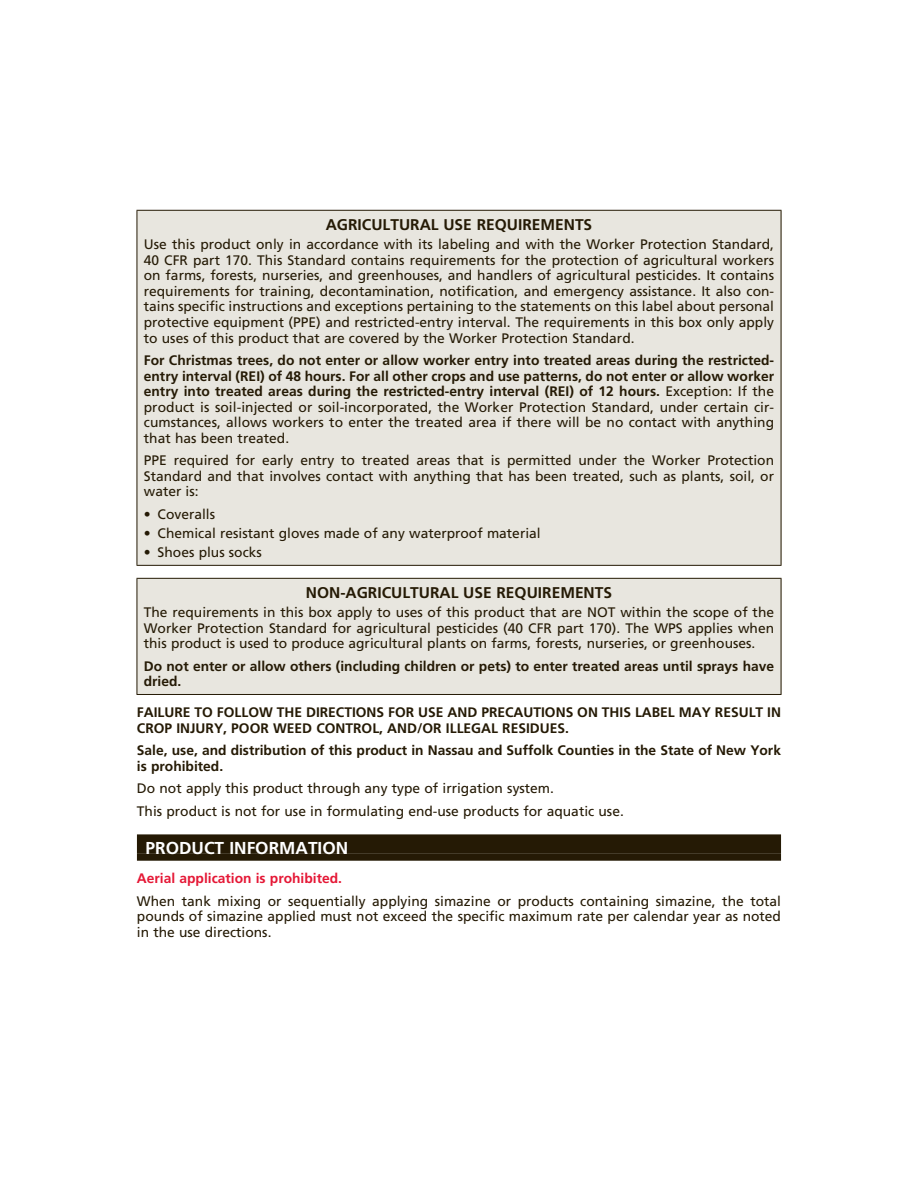
<style>
.page{position:relative;width:918px;height:1188px;background:#fff}
.page>*{position:absolute;margin:0;border:0;box-sizing:border-box;transform-origin:0 0}
.t1{font:700 17.25px "Frutiger LT Std";color:#fff}
.t2{font:700 15.6px "Frutiger LT Std";color:#251a05}
.t3{font:13.8px/15.5px "Frutiger LT Std";color:#251a05;text-align:justify}
.t4{font:700 13.8px/15.6px "Frutiger LT Std";color:#251a05}
.t5{font:700 13.8px "Frutiger LT Std";color:#e51836}
.s1{font-weight:400}
</style>
<div class="page">
<div style="left:137px;top:834px;width:644px;height:20px;background:#251a05"></div>
<div style="left:137px;top:854px;width:644px;height:7px;background:#251a05"></div>
<div style="left:137px;top:210px;width:644px;height:355px;background:#e8e6df"></div>
<hr style="left:137px;top:210px;width:644px;height:1px;background:#251a05">
<hr style="left:137px;top:211px;width:1px;height:354px;background:#251a05">
<hr style="left:781px;top:211px;width:1px;height:354px;background:#251a05">
<hr style="left:137px;top:565px;width:644px;height:1px;background:#251a05">
<div style="left:137px;top:578px;width:644px;height:116px;background:#e8e6df"></div>
<hr style="left:137px;top:578px;width:644px;height:1px;background:#251a05">
<hr style="left:137px;top:579px;width:1px;height:115px;background:#251a05">
<hr style="left:781px;top:579px;width:1px;height:115px;background:#251a05">
<hr style="left:137px;top:694px;width:644px;height:1px;background:#251a05">
<p class="t2" style="left:326px;top:218px;width:268px">AGRICULTURAL USE REQUIREMENTS</p>
<p class="t3" style="left:144px;top:238px;width:632px">Use this product only in accordance with its labeling and with the Worker Protection Standard, 40 CFR part 170. This Standard contains requirements for the protection of agricultural workers on farms, forests, nurseries, and greenhouses, and handlers of agricultural pesticides. It contains requirements for training, decontamination, notification, and emergency assistance. It also con&shy;tains specific instructions and exceptions pertaining to the statements on this label about personal protective equipment (PPE) and restricted-entry interval. The requirements in this box only apply to uses of this product that are covered by the Worker Protection Standard.</p>
<p class="t4" style="left:144px;top:353px;width:632px;text-align:justify">For Christmas trees, do not enter or allow worker entry into treated areas during the restricted&shy;entry interval (REI) of 48 hours. For all other crops and use patterns, do not enter or allow worker entry into treated areas during the restricted-entry interval (REI) of 12 hours. <span class="s1">Exception: If the product is soil-injected or soil-incorporated, the Worker Protection Standard, under certain cir&shy;cumstances, allows workers to enter the treated area if there will be no contact with anything that has been treated.</span></p>
<p class="t3" style="left:144px;top:453px;width:632px">PPE required for early entry to treated areas that is permitted under the Worker Protection Standard and that involves contact with anything that has been treated, such as plants, soil, or water is:</p>
<p class="t3" style="left:144px;top:507px;width:73px">• Coveralls</p>
<p class="t3" style="left:144px;top:526px;width:398px">• Chemical resistant gloves made of any waterproof material</p>
<p class="t3" style="left:144px;top:545px;width:120px">• Shoes plus socks</p>
<p class="t2" style="left:306px;top:586px;width:308px">NON-AGRICULTURAL USE REQUIREMENTS</p>
<p class="t3" style="left:144px;top:605px;width:632px">The requirements in this box apply to uses of this product that are NOT within the scope of the Worker Protection Standard for agricultural pesticides (40 CFR part 170). The WPS applies when this product is used to produce agricultural plants on farms, forests, nurseries, or greenhouses.</p>
<p class="t4" style="left:144px;top:659px;width:632px">Do not enter or allow others (including children or pets) to enter treated areas until sprays have dried.</p>
<p class="t4" style="left:137px;top:706px;width:646px">FAILURE TO FOLLOW THE DIRECTIONS FOR USE AND PRECAUTIONS ON THIS LABEL MAY RESULT IN<br>CROP INJURY, POOR WEED CONTROL, AND/OR ILLEGAL RESIDUES.</p>
<p class="t4" style="left:137px;top:744px;width:646px">Sale, use, and distribution of this product in Nassau and Suffolk Counties in the State of New York is prohibited.</p>
<p class="t3" style="left:137px;top:778px;width:488px;line-height:22.5px">Do not apply this product through any type of irrigation system.<br>This product is not for use in formulating end-use products for aquatic use.</p>
<p class="t1" style="left:146px;top:840px;width:204px">PRODUCT INFORMATION</p>
<p class="t5" style="left:137px;top:872px;width:207px">Aerial application is prohibited.</p>
<p class="t3" style="left:137px;top:894px;width:646px">When tank mixing or sequentially applying simazine or products containing simazine, the total pounds of simazine applied must not exceed the specific maximum rate per calendar year as noted in the use directions.</p>
</div>
